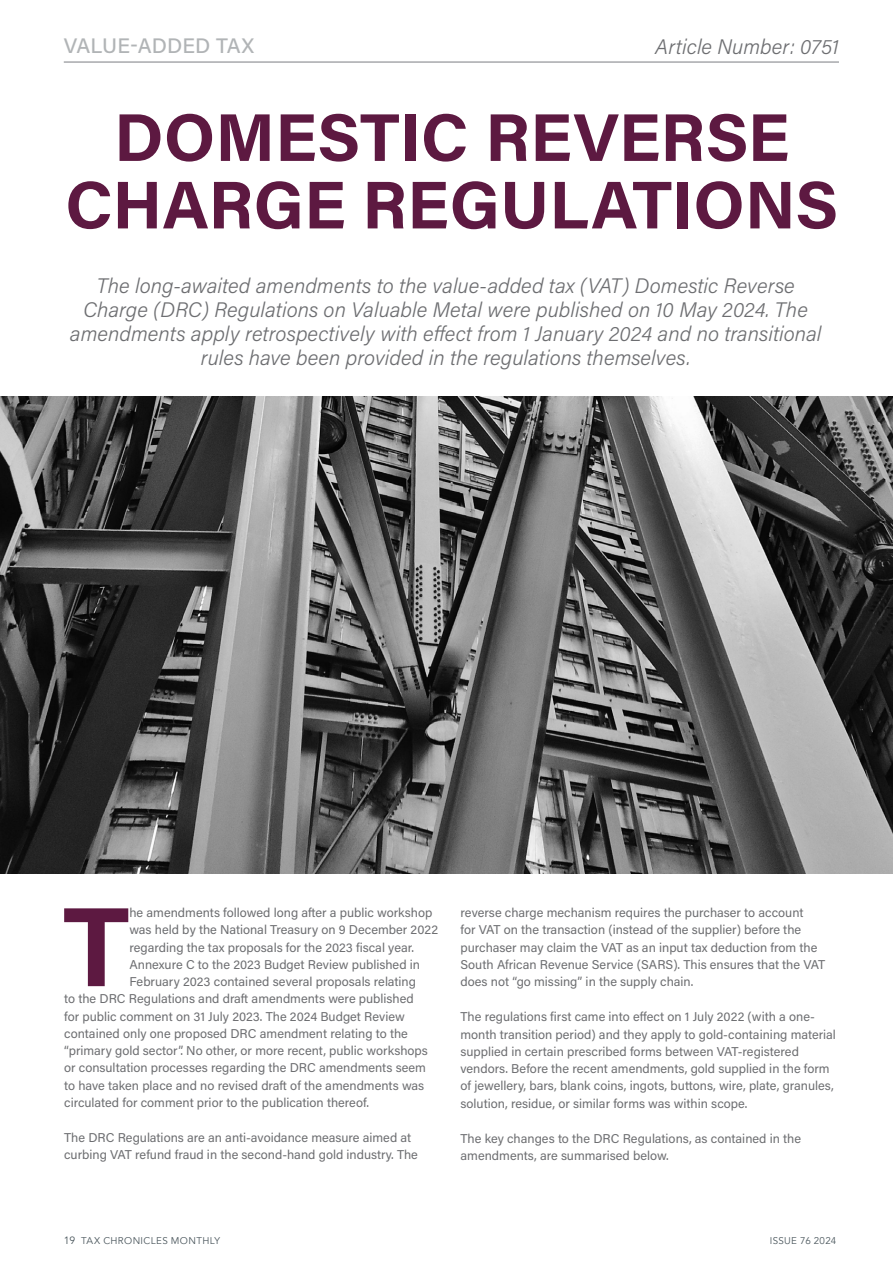
<style>
.page{position:relative;width:893px;height:1263px;background:#fff}
.page>*{position:absolute;margin:0;border:0;box-sizing:border-box;transform-origin:0 0}
.t1{font:700 112.95px "Acumin Pro";color:#5d1941}
.t2{font:700 67.5px/67.5px "Acumin Pro";color:#5d1941;text-align:center}
.t3{font:italic 300 21px/24.2px "Acumin Pro";color:#6d6e71;text-align:center}
.t4{font:500 21px "Acumin Pro";letter-spacing:.005em;color:#b1b4b6}
.t5{font:12.75px/17.2px "Acumin Pro";color:#6d6e71}
.t6{font:9.75px "Avenir";letter-spacing:.04em;color:#4a565c}
.s1{font-family:"Avenir LT Std";font-size:10.5px}
</style>
<div class="page">
<hr style="left:64px;top:61px;width:775px;height:2px;background:#a7a9ac">
<img style="left:0;top:397px;width:893px;height:477px">
<h3 class="t4" style="left:64px;top:31px;width:192px">VALUE-ADDED TAX</h3>
<h3 class="t3" style="left:655px;top:34px;width:185px">Article Number: 0751</h3>
<h2 class="t2" style="left:65px;top:101px;width:775px">DOMESTIC REVERSE<br>CHARGE REGULATIONS</h2>
<p class="t3" style="left:70px;top:273px;width:753px">The long-awaited amendments to the value-added tax (VAT) Domestic Reverse Charge (DRC) Regulations on Valuable Metal were published on 10 May 2024. The amendments apply retrospectively with effect from 1 January 2024 and no transitional rules have been provided in the regulations themselves.</p>
<h1 class="t1" style="left:63px;top:867px;width:68px">T</h1>
<p class="t5" style="left:129px;top:903px;width:304px">he amendments followed long after a public workshop</p>
<p class="t5" style="left:129px;top:921px;width:310px">was held by the National Treasury on 9 December 2022</p>
<p class="t5" style="left:129px;top:938px;width:286px">regarding the tax proposals for the 2023 fiscal year.</p>
<p class="t5" style="left:129px;top:955px;width:292px">Annexure C to the 2023 Budget Review published in</p>
<p class="t5" style="left:129px;top:972px;width:288px">February 2023 contained several proposals relating</p>
<p class="t5" style="left:64px;top:990px;width:351px">to the DRC Regulations and draft amendments were published</p>
<p class="t5" style="left:64px;top:1007px;width:342px">for public comment on 31 July 2023. The 2024 Budget Review</p>
<p class="t5" style="left:64px;top:1024px;width:345px">contained only one proposed DRC amendment relating to the</p>
<p class="t5" style="left:64px;top:1041px;width:365px">“primary gold sector”. No other, or more recent, public workshops</p>
<p class="t5" style="left:64px;top:1059px;width:363px">or consultation processes regarding the DRC amendments seem</p>
<p class="t5" style="left:64px;top:1076px;width:362px">to have taken place and no revised draft of the amendments was</p>
<p class="t5" style="left:64px;top:1093px;width:306px">circulated for comment prior to the publication thereof.</p>
<p class="t5" style="left:64px;top:1128px;width:355px">The DRC Regulations are an anti-avoidance measure aimed at curbing VAT refund fraud in the second-hand gold industry. The</p>
<p class="t5" style="left:460px;top:903px;width:366px">reverse charge mechanism requires the purchaser to account<br>for VAT on the transaction (instead of the supplier) before the purchaser may claim the VAT as an input tax deduction from the South African Revenue Service (SARS). This ensures that the VAT does not “go missing” in the supply chain.</p>
<p class="t5" style="left:460px;top:1008px;width:377px">The regulations first came into effect on 1 July 2022 (with a one&shy;month transition period) and they apply to gold-containing material supplied in certain prescribed forms between VAT-registered vendors. Before the recent amendments, gold supplied in the form of jewellery, bars, blank coins, ingots, buttons, wire, plate, granules, solution, residue, or similar forms was within scope.</p>
<p class="t5" style="left:460px;top:1129px;width:342px">The key changes to the DRC Regulations, as contained in the amendments, are summarised below.</p>
<p class="t6" style="left:64px;top:1234px;width:158px"><span class="s1">19</span> TAX CHRONICLES MONTHLY</p>
<p class="t6" style="left:770px;top:1234px;width:68px">ISSUE 76 2024</p>
</div>
